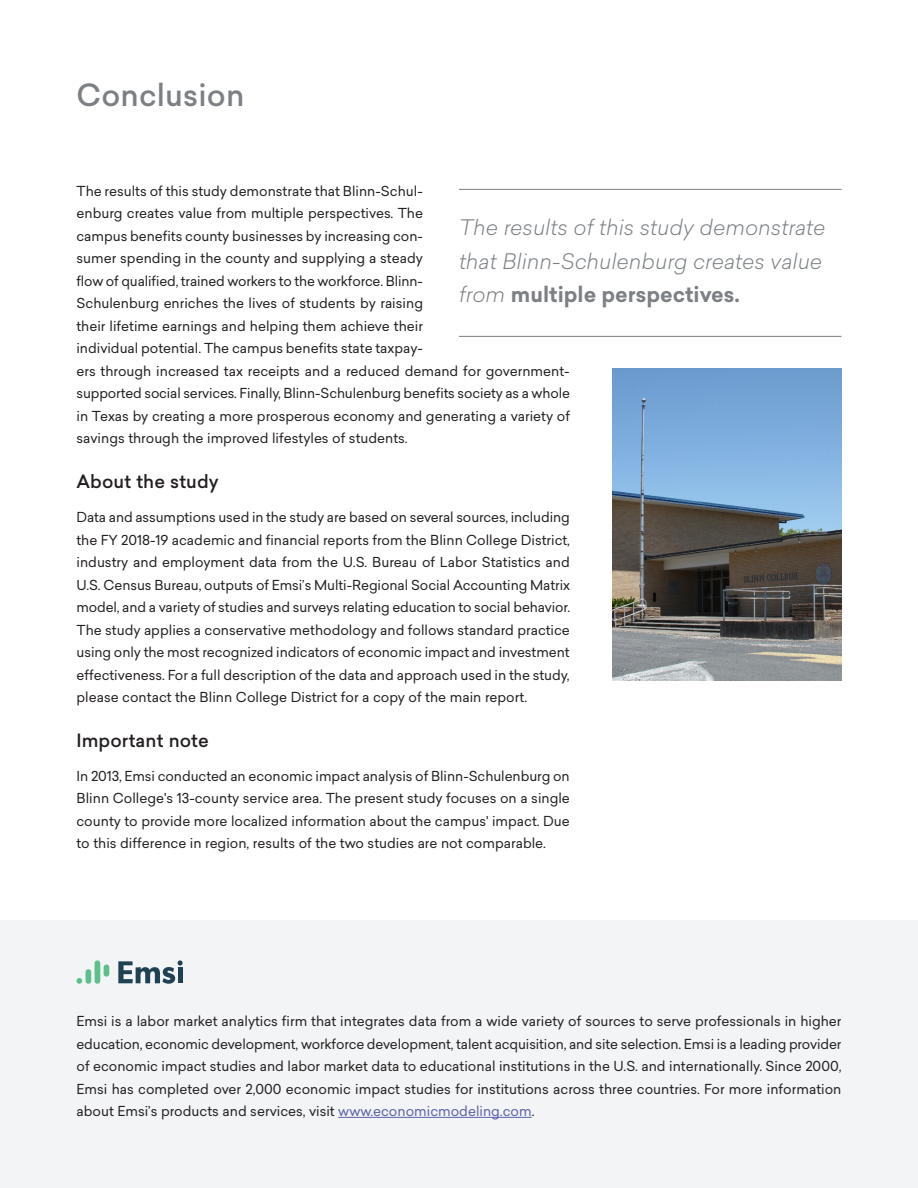
<style>
.page{position:relative;width:918px;height:1188px;background:#fff}
.page>*{position:absolute;margin:0;border:0;box-sizing:border-box;transform-origin:0 0}
.Heading_1{font:500 30px "Sailec";letter-spacing:.005em;color:#7c8084}
.Pull_quote{font:italic 300 21px/33.8px "Sailec";color:#7c8084}
.Heading_3{font:500 18px "Sailec";letter-spacing:.005em;color:#231f20}
.t1{font:13.5px/22.5px "Sailec";color:#231f20;text-align:justify}
.s1{font-weight:700;font-style:normal}
.s2{color:#5b5fab}
</style>
<div class="page">
<img style="left:612px;top:369px;width:230px;height:311px">
<hr style="left:459px;top:189px;width:383px;height:1px;background:#7c8084">
<hr style="left:459px;top:336px;width:383px;height:1px;background:#7c8084">
<div style="left:0;top:920px;width:918px;height:268px;background:#f2f4f6"></div>
<hr style="left:338px;top:1117px;width:194px;height:1px;background:#5b5fab">
<svg style="left:118px;top:960px;width:65px;height:24px"></svg>
<div style="left:86px;top:969px;width:5px;height:15px;background:#5dbf8b;border-radius:3px"></div>
<div style="left:95px;top:960px;width:5px;height:24px;background:#5dbf8b;border-radius:3px"></div>
<svg style="left:77px;top:978px;width:5px;height:6px"></svg>
<div style="left:104px;top:965px;width:5px;height:12px;background:#5dbf8b;border-radius:3px"></div>
<p class="Heading_1" style="left:76px;top:74px;width:169px">Conclusion</p>
<p class="t1" style="left:76px;top:179px;width:495px;text-align:left">The results of this study demonstrate that Blinn-Schul-<br>enburg creates value from multiple perspectives. The<br>campus benefits county businesses by increasing con-<br>sumer spending in the county and supplying a steady<br>flow of qualified, trained workers to the workforce. Blinn-<br>Schulenburg enriches the lives of students by raising<br>their lifetime earnings and helping them achieve their<br>individual potential. The campus benefits state taxpay-<br>ers through increased tax receipts and a reduced demand for government&shy;supported social services. Finally, Blinn-Schulenburg benefits society as a whole in Texas by creating a more prosperous economy and generating a variety of savings through the improved lifestyles of students.</p>
<p class="Heading_3" style="left:76px;top:469px;width:144px">About the study</p>
<p class="t1" style="left:76px;top:506px;width:495px">Data and assumptions used in the study are based on several sources, including the FY 2018-19 academic and financial reports from the Blinn College District, industry and employment data from the U.S. Bureau of Labor Statistics and U.S. Census Bureau, outputs of Emsi’s Multi-Regional Social Accounting Matrix model, and a variety of studies and surveys relating education to social behavior.<br>The study applies a conservative methodology and follows standard practice using only the most recognized indicators of economic impact and investment effectiveness. For a full description of the data and approach used in the study, please contact the Blinn College District for a copy of the main report.</p>
<p class="Heading_3" style="left:76px;top:728px;width:134px">Important note</p>
<p class="t1" style="left:76px;top:764px;width:495px">In 2013, Emsi conducted an economic impact analysis of Blinn-Schulenburg on Blinn College's 13-county service area. The present study focuses on a single county to provide more localized information about the campus' impact. Due to this difference in region, results of the two studies are not comparable.</p>
<p class="Pull_quote" style="left:459px;top:210px;width:368px">The results of this study demonstrate that Blinn-Schulenburg creates value from <span class="s1">multiple perspectives.</span></p>
<p class="t1" style="left:76px;top:1010px;width:767px">Emsi is a labor market analytics firm that integrates data from a wide variety of sources to serve professionals in higher education, economic development, workforce development, talent acquisition, and site selection. Emsi is a leading provider of economic impact studies and labor market data to educational institutions in the U.S. and internationally. Since 2000, Emsi has completed over 2,000 economic impact studies for institutions across three countries. For more information about Emsi’s products and services, visit <span class="s2">www.economicmodeling.com</span>.</p>
</div>
